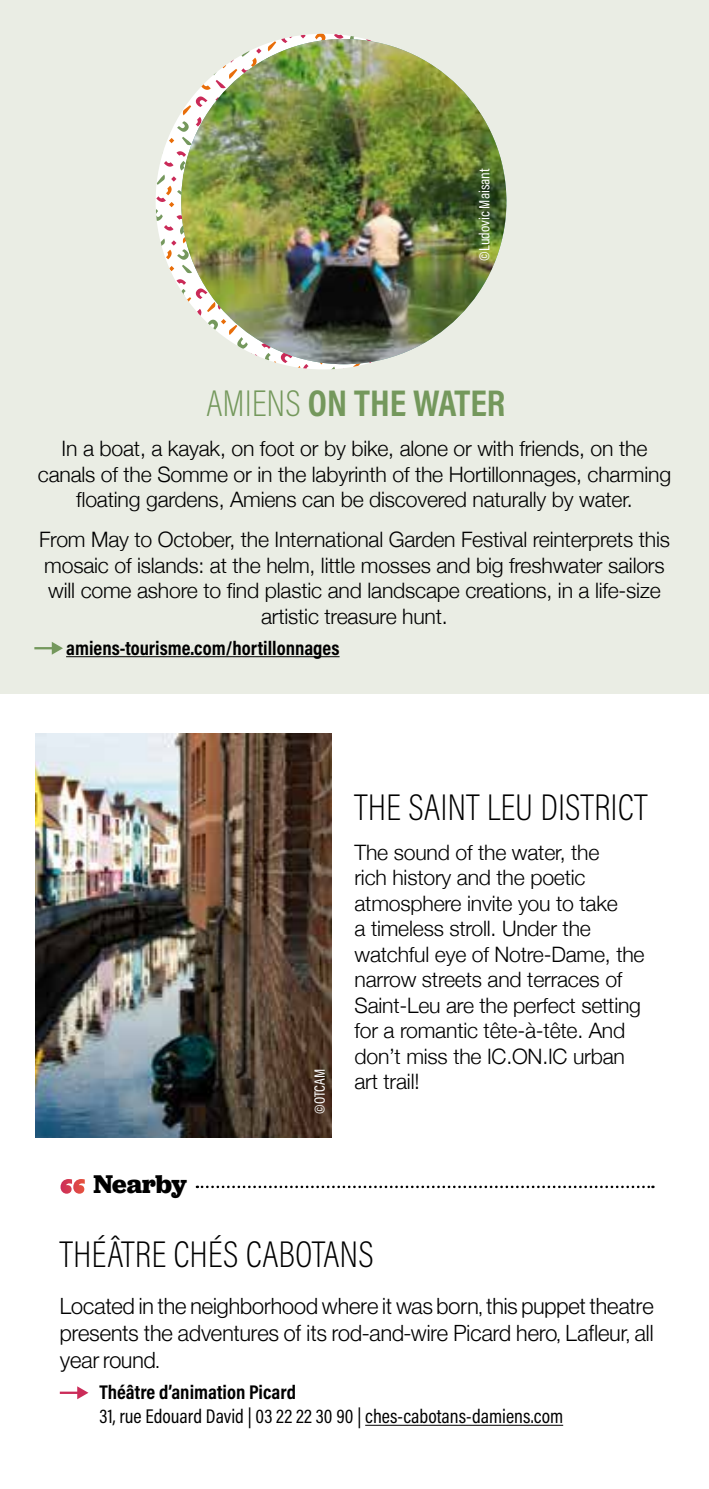
<style>
.page{position:relative;width:709px;height:1489px;background:#fff}
.page>*{position:absolute;margin:0;border:0;box-sizing:border-box;transform-origin:0 0}
.t1{font:700 49.25px "Jubilat";color:#fff}
.t2{font:200 37.5px "Acumin Pro Cond";color:#000}
.t3{font:700 37.5px "Acumin Pro Cond";color:#74985c}
.t4{font:700 26.75px "Jubilat";letter-spacing:-.015em;color:#000}
.t5{font:22.5px/27px "N Haas Grotesk DS Pro 45 Lt";color:#000;text-align:justify}
.t6{font:300 21.25px/25.5px "Helvetica Neue";letter-spacing:-.01em;color:#000;text-align:center}
.t7{font:700 20px "Acumin Pro Cond";color:#000}
.t8{font:20px "Acumin Pro Cond";color:#000}
.t9{font:15px "Acumin Pro Cond";color:#fff}
.s1{font-weight:200}
</style>
<div class="page">
<div style="left:0;top:0;width:709px;height:693px;background:#eaede4"></div>
<hr style="left:0;top:0;width:1px;height:1021px;background:#000">
<hr style="left:66px;top:656px;width:273px;height:1px;background:#000">
<svg style="left:34px;top:642px;width:29px;height:12px"></svg>
<img style="left:35px;top:733px;width:296px;height:404px">
<hr style="left:365px;top:1424px;width:198px;height:1px;background:#000">
<svg style="left:60px;top:1386px;width:28px;height:13px"></svg>
<svg style="left:197px;top:1185px;width:456px;height:3px"></svg>
<svg style="left:156px;top:34px;width:335px;height:335px;background:#f2e6e1"></svg>
<img style="left:181px;top:39px;width:325px;height:325px;border-radius:163px">
<p class="t9" style="left:475px;top:261px;width:94px;rotate:-90deg">©Ludovic Maisant</p>
<h2 class="t3" style="left:206px;top:378px;width:300px"><span class="s1">AMIENS</span> ON THE WATER</h2>
<p class="t6" style="left:38px;top:434px;width:635px">In a boat, a kayak, on foot or by bike, alone or with friends, on the canals of the Somme or in the labyrinth of the Hortillonnages, charming floating gardens, Amiens can be discovered naturally by water.</p>
<p class="t6" style="left:39px;top:525px;width:632px">From May to October, the International Garden Festival reinterprets this mosaic of islands: at the helm, little mosses and big freshwater sailors will come ashore to find plastic and landscape creations, in a life-size artistic treasure hunt.</p>
<p class="t7" style="left:66px;top:634px;width:275px">amiens-tourisme.com/hortillonnages</p>
<h1 class="t1" style="left:60px;top:1163px;width:27px">‘‘</h1>
<p class="t4" style="left:93px;top:1166px;width:95px">Nearby</p>
<p class="t9" style="left:310px;top:1113px;width:46px;rotate:-90deg">©OTCAM</p>
<h2 class="t2" style="left:354px;top:783px;width:294px">THE SAINT LEU DISTRICT</h2>
<p class="t6" style="left:354px;top:838px;width:292px;text-align:left">The sound of the water, the<br>rich history and the poetic atmosphere invite you to take<br>a timeless stroll. Under the watchful eye of Notre-Dame, the narrow streets and terraces of<br>Saint-Leu are the perfect setting for a romantic tête-à-tête. And don’t miss the IC.ON.IC urban art trail!</p>
<h2 class="t2" style="left:60px;top:1230px;width:315px">THÉÂTRE CHÉS CABOTANS</h2>
<p class="t5" style="left:60px;top:1292px;width:595px">Located in the neighborhood where it was born, this puppet theatre presents the adventures of its rod-and-wire Picard hero, Lafleur, all year round.</p>
<p class="t7" style="left:100px;top:1378px;width:198px">Théâtre d’animation Picard</p>
<p class="t8" style="left:100px;top:1403px;width:465px">31, rue Edouard David | 03 22 22 30 90 | ches-cabotans-damiens.com</p>
</div>
